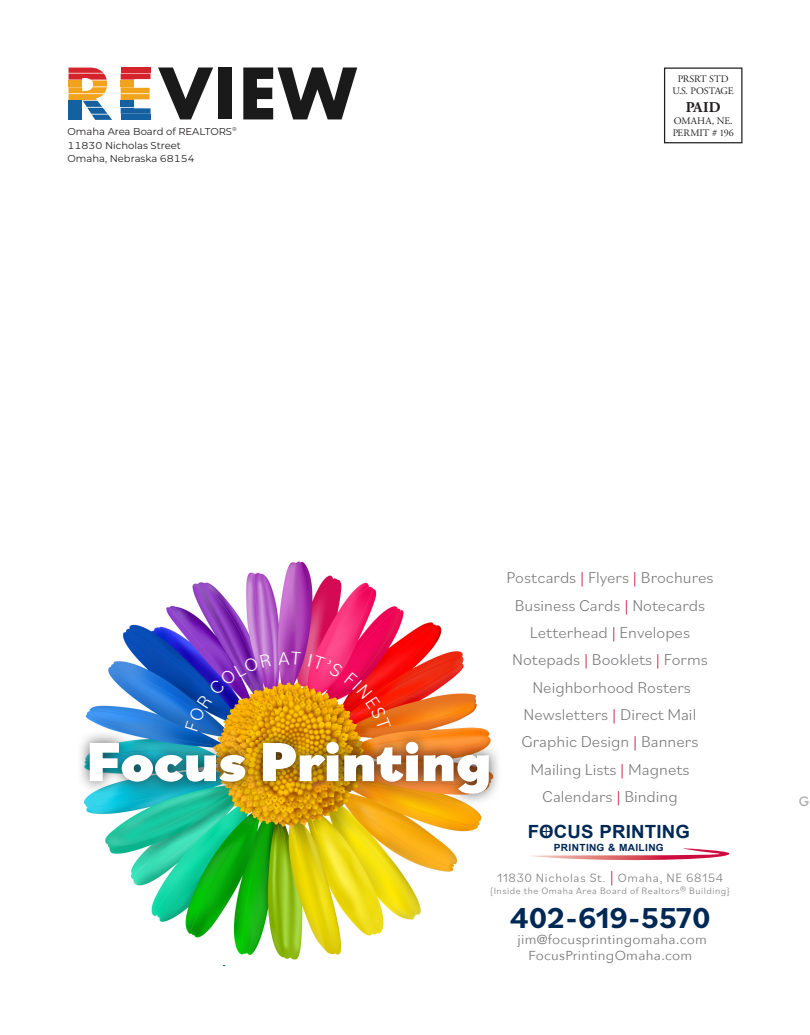
<style>
.page{position:relative;width:810px;height:1035px;background:#fff}
.page>*{position:absolute;margin:0;border:0;box-sizing:border-box;transform-origin:0 0}
.t1{font:700 68.88px "Futura";color:#1b1a1b}
.t2{font:900 57.75px "Bilo";color:#fff}
.t3{font:700 30.25px "Bilo";letter-spacing:-.005em;color:#002855}
.t4{font:700 18.25px "Arial";letter-spacing:.01em;color:#002855}
.t5{font:300 16.5px/27.4px "Bilo";color:#77777a;text-align:center}
.t6{font:700 15px "Adobe Garamond Pro";color:#231f20}
.t7{font:13px/15.6px "Avenir Next";letter-spacing:.025em;color:#77777a;text-align:center}
.t8{font:300 12.62px "Bilo";letter-spacing:.05em;color:#77777a}
.t9{font:500 12.5px "Futura";color:#aeadad}
.t10{font:10px "Montserrat";color:#231f20}
.t11{font:10px/12px "Adobe Garamond Pro";color:#231f20;text-align:center}
.t12{font:700 9.88px "Arial";letter-spacing:.04em;color:#002855}
.t13{font:300 9.75px "Bilo";letter-spacing:.05em;color:#77777a}
.t14{font:5.88px "Montserrat";color:#231f20}
.s1{color:#cd0d40}
.s2{font-size:16.5px;color:#cd0d40}
</style>
<div class="page">
<div style="left:664px;top:68px;width:78px;height:75px;border:1px solid #231f20"></div>
<div style="left:121px;top:80px;width:13px;height:7px;background:#f1a31e"></div>
<svg style="left:121px;top:74px;width:30px;height:6px"></svg>
<div style="left:121px;top:68px;width:30px;height:5px;background:#d5232b"></div>
<svg style="left:121px;top:87px;width:29px;height:13px"></svg>
<div style="left:121px;top:101px;width:13px;height:6px;background:#1560a0"></div>
<svg style="left:121px;top:108px;width:30px;height:6px"></svg>
<svg style="left:69px;top:68px;width:43px;height:52px"></svg>
<div style="left:121px;top:115px;width:30px;height:5px;background:#1560a0"></div>
<img style="left:85px;top:561px;width:399px;height:399px">
<div style="left:76px;top:729px;width:426px;height:77px;background:#231f20;opacity:.75"></div>
<svg style="left:530px;top:848px;width:200px;height:13px"></svg>
<svg style="left:542px;top:826px;width:9px;height:11px"></svg>
<img style="left:185px;top:653px;width:86px;height:78px">
<svg style="left:278px;top:652px;width:23px;height:13px"></svg>
<svg style="left:308px;top:654px;width:83px;height:76px;background:#ec3e30"></svg>
<h1 class="t1" style="left:158px;top:44px;width:201px">VIEW</h1>
<p class="t11" style="left:673px;top:73px;width:63px">PRSRT STD<br>U.S. POSTAGE</p>
<p class="t6" style="left:686px;top:98px;width:37px">PAID</p>
<p class="t11" style="left:674px;top:115px;width:60px">OMAHA, NE.</p>
<p class="t10" style="left:68px;top:124px;width:166px">Omaha Area Board of REALTORS</p>
<p class="t11" style="left:673px;top:127px;width:63px">PERMIT # 196</p>
<p class="t14" style="left:232px;top:125px;width:6px">®</p>
<p class="t10" style="left:68px;top:138px;width:115px">11830 Nicholas Street</p>
<p class="t10" style="left:68px;top:152px;width:129px">Omaha, Nebraska 68154</p>
<p class="t2" style="left:86px;top:722px;width:407px">Focus Printing</p>
<p class="t5" style="left:507px;top:563px;width:209px">Postcards <span class="s1">|</span> Flyers <span class="s1">|</span> Brochures<br>Business Cards <span class="s1">|</span> Notecards<br>Letterhead <span class="s1">|</span> Envelopes<br>Notepads <span class="s1">|</span> Booklets <span class="s1">|</span> Forms<br>Neighborhood Rosters<br>Newsletters <span class="s1">|</span> Direct Mail<br>Graphic Design <span class="s1">|</span> Banners<br>Mailing Lists <span class="s1">|</span> Magnets<br>Calendars <span class="s1">|</span> Binding</p>
<p class="t4" style="left:528px;top:819px;width:164px">FOCUS PRINTING</p>
<p class="t12" style="left:554px;top:841px;width:111px">PRINTING &amp; MAILING</p>
<p class="t8" style="left:497px;top:869px;width:228px">11830 Nicholas St. <span class="s2">|</span> Omaha, NE 68154</p>
<p class="t13" style="left:490px;top:884px;width:242px">{Inside the Omaha Area Board of Realtors® Building}</p>
<p class="t3" style="left:510px;top:897px;width:202px">402-619-5570</p>
<p class="t7" style="left:518px;top:931px;width:191px">jim@focusprintingomaha.com<br>FocusPrintingOmaha.com</p>
<p class="t9" style="left:799px;top:793px;width:12px">G</p>
</div>
